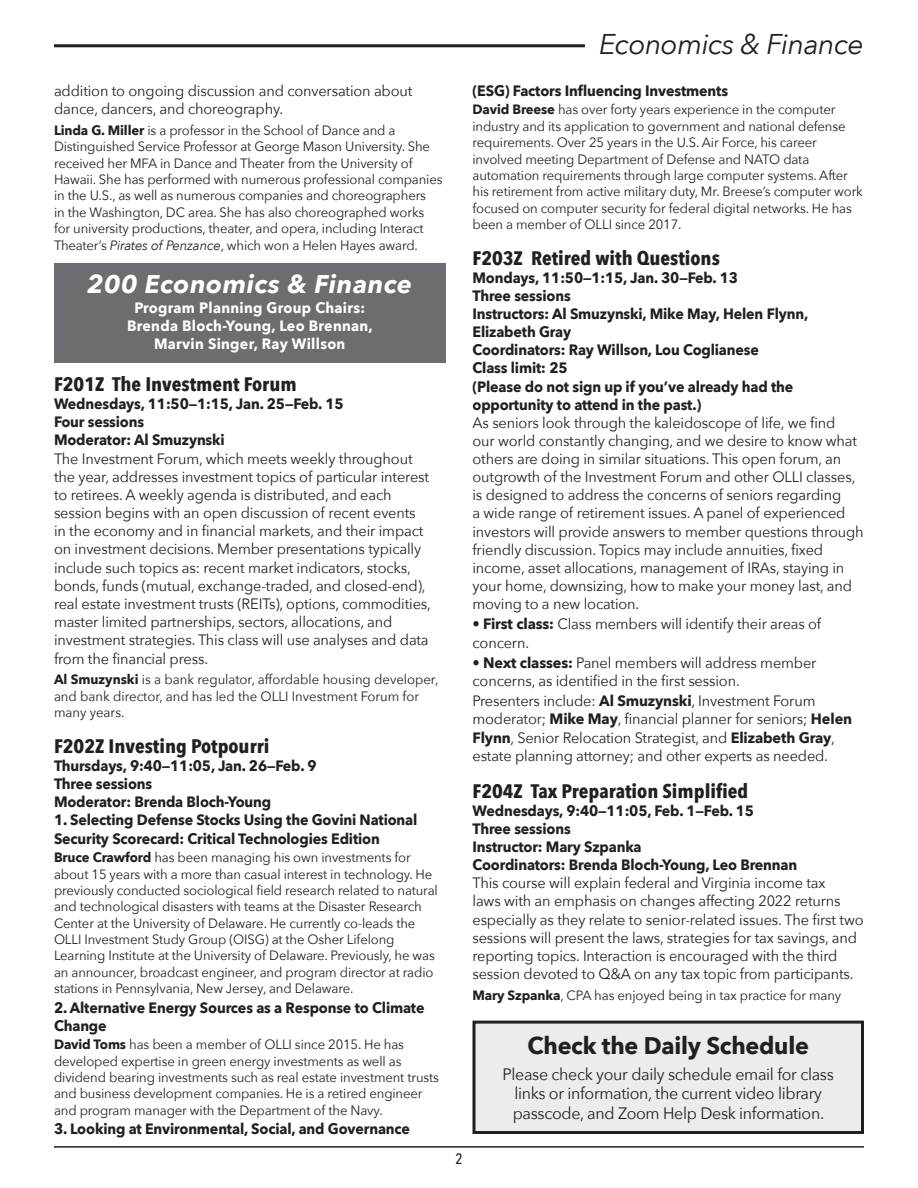
<style>
.page{position:relative;width:918px;height:1188px;background:#fff}
.page>*{position:absolute;margin:0;border:0;box-sizing:border-box;transform-origin:0 0}
.t1{font:italic 28.5px "Avenir Next";letter-spacing:-.02em;color:#231f20}
.t2{font:italic 700 25.5px "Avenir Next";letter-spacing:.02em;color:#fff}
.t3{font:700 24px "Avenir Next";letter-spacing:-.01em;color:#231f20}
.t4{font:700 19.5px "Avenir Next Condensed";color:#231f20;scale:1.05 1}
.t5{font:16.5px/19.5px "Avenir Next";letter-spacing:-.02em;color:#231f20;text-align:center}
.t6{font:15px/18.1px "Avenir Next";letter-spacing:-.01em;color:#231f20}
.t7{font:700 15px/18.1px "Avenir Next";letter-spacing:-.01em;color:#231f20;scale:.95 1}
.t8{font:700 15px/18.1px "Avenir Next";letter-spacing:.02em;color:#fff;text-align:center;scale:.95 1}
.t9{font:500 15px "Avenir Next Condensed";color:#231f20}
.t10{font:13.5px/16.4px "Avenir Next";letter-spacing:-.01em;color:#231f20}
.s1{font-weight:700}
.s2{font-style:italic}
</style>
<div class="page">
<hr style="left:54px;top:44px;width:810px;height:3px;background:#231f20">
<hr style="left:54px;top:1146px;width:810px;height:2px;background:#231f20">
<div style="left:585px;top:42px;width:306px;height:9px;background:#fff"></div>
<div style="left:54px;top:263px;width:392px;height:100px;background:#6c6d70"></div>
<div style="left:474px;top:1022px;width:388px;height:110px;background:#ececee"></div>
<div style="left:472px;top:1021px;width:392px;height:113px;border:3px solid #231f20"></div>
<p class="t6" style="left:54px;top:81px;width:360px">addition to ongoing discussion and conversation about dance, dancers, and choreography.</p>
<p class="t10" style="left:54px;top:121px;width:390px"><span class="s1">Linda G. Miller</span> is a professor in the School of Dance and a Distinguished Service Professor at George Mason University. She received her MFA in Dance and Theater from the University of Hawaii. She has performed with numerous professional companies in the U.S., as well as numerous companies and choreographers<br>in the Washington, DC area. She has also choreographed works for university productions, theater, and opera, including Interact Theater’s <span class="s2">Pirates of Penzance</span>, which won a Helen Hayes award.</p>
<h2 class="t2" style="left:87px;top:262px;width:327px">200 Economics &amp; Finance</h2>
<p class="t8" style="left:127px;top:299px;width:260px">Program Planning Group Chairs:<br>Brenda Bloch-Young, Leo Brennan,<br>Marvin Singer, Ray Willson</p>
<h3 class="t4" style="left:54px;top:372px;width:233px">F201Z The Investment Forum</h3>
<p class="t7" style="left:54px;top:394px;width:306px">Wednesdays, 11:50—1:15, Jan. 25—Feb. 15<br>Four sessions<br>Moderator: Al Smuzynski</p>
<p class="t6" style="left:54px;top:449px;width:379px">The Investment Forum, which meets weekly throughout the year, addresses investment topics of particular interest to retirees. A weekly agenda is distributed, and each session begins with an open discussion of recent events in the economy and in financial markets, and their impact on investment decisions. Member presentations typically include such topics as: recent market indicators, stocks, bonds, funds (mutual, exchange-traded, and closed-end), real estate investment trusts (REITs), options, commodities, master limited partnerships, sectors, allocations, and investment strategies. This class will use analyses and data from the financial press.</p>
<p class="t10" style="left:54px;top:671px;width:386px"><span class="s1">Al Smuzynski</span> is a bank regulator, affordable housing developer, and bank director, and has led the OLLI Investment Forum for many years.</p>
<h3 class="t4" style="left:54px;top:734px;width:207px">F202Z Investing Potpourri</h3>
<p class="t7" style="left:54px;top:756px;width:278px">Thursdays, 9:40—11:05, Jan. 26—Feb. 9<br>Three sessions<br>Moderator: Brenda Bloch-Young</p>
<p class="t7" style="left:54px;top:811px;width:384px">1. Selecting Defense Stocks Using the Govini National<br>Security Scorecard: Critical Technologies Edition</p>
<p class="t10" style="left:54px;top:849px;width:385px"><span class="s1">Bruce Crawford</span> has been managing his own investments for about 15 years with a more than casual interest in technology. He previously conducted sociological field research related to natural and technological disasters with teams at the Disaster Research Center at the University of Delaware. He currently co-leads the OLLI Investment Study Group (OISG) at the Osher Lifelong Learning Institute at the University of Delaware. Previously, he was an announcer, broadcast engineer, and program director at radio stations in Pennsylvania, New Jersey, and Delaware.</p>
<p class="t7" style="left:54px;top:998px;width:392px">2. Alternative Energy Sources as a Response to Climate<br>Change</p>
<p class="t10" style="left:54px;top:1036px;width:387px"><span class="s1">David Toms</span> has been a member of OLLI since 2015. He has developed expertise in green energy investments as well as dividend bearing investments such as real estate investment trusts and business development companies. He is a retired engineer and program manager with the Department of the Navy.</p>
<p class="t7" style="left:54px;top:1119px;width:376px">3. Looking at Environmental, Social, and Governance</p>
<h1 class="t1" style="left:599px;top:20px;width:266px">Economics &amp; Finance</h1>
<p class="t7" style="left:472px;top:81px;width:271px">(ESG) Factors Influencing Investments</p>
<p class="t10" style="left:472px;top:101px;width:392px"><span class="s1">David Breese</span> has over forty years experience in the computer industry and its application to government and national defense requirements. Over 25 years in the U.S. Air Force, his career involved meeting Department of Defense and NATO data automation requirements through large computer systems. After his retirement from active military duty, Mr. Breese’s computer work focused on computer security for federal digital networks. He has been a member of OLLI since 2017.</p>
<h3 class="t4" style="left:472px;top:246px;width:237px">F203Z Retired with Questions</h3>
<p class="t7" style="left:472px;top:268px;width:355px">Mondays, 11:50—1:15, Jan. 30—Feb. 13<br>Three sessions<br>Instructors: Al Smuzynski, Mike May, Helen Flynn,<br>Elizabeth Gray<br>Coordinators: Ray Willson, Lou Coglianese<br>Class limit: 25<br>(Please do not sign up if you’ve already had the opportunity to attend in the past.)</p>
<p class="t6" style="left:472px;top:413px;width:393px">As seniors look through the kaleidoscope of life, we find<br>our world constantly changing, and we desire to know what others are doing in similar situations. This open forum, an outgrowth of the Investment Forum and other OLLI classes, is designed to address the concerns of seniors regarding<br>a wide range of retirement issues. A panel of experienced investors will provide answers to member questions through friendly discussion. Topics may include annuities, fixed income, asset allocations, management of IRAs, staying in your home, downsizing, how to make your money last, and moving to a new location.</p>
<p class="t6" style="left:472px;top:615px;width:350px">• <span class="s1">First class:</span> Class members will identify their areas of concern.</p>
<p class="t6" style="left:472px;top:653px;width:345px">• <span class="s1">Next classes:</span> Panel members will address member concerns, as identified in the first session.</p>
<p class="t6" style="left:472px;top:691px;width:381px">Presenters include: <span class="s1">Al Smuzynski</span>, Investment Forum moderator; <span class="s1">Mike May</span>, financial planner for seniors; <span class="s1">Helen Flynn</span>, Senior Relocation Strategist, and <span class="s1">Elizabeth Gray</span>, estate planning attorney; and other experts as needed.</p>
<h3 class="t4" style="left:473px;top:779px;width:264px">F204Z Tax Preparation Simplified</h3>
<p class="t7" style="left:473px;top:801px;width:343px">Wednesdays, 9:40—11:05, Feb. 1—Feb. 15<br>Three sessions<br>Instructor: Mary Szpanka<br>Coordinators: Brenda Bloch-Young, Leo Brennan</p>
<p class="t6" style="left:473px;top:873px;width:393px">This course will explain federal and Virginia income tax<br>laws with an emphasis on changes affecting 2022 returns especially as they relate to senior-related issues. The first two sessions will present the laws, strategies for tax savings, and reporting topics. Interaction is encouraged with the third session devoted to Q&amp;A on any tax topic from participants.</p>
<p class="t10" style="left:473px;top:986px;width:370px"><span class="s1">Mary Szpanka</span>, CPA has enjoyed being in tax practice for many</p>
<h3 class="t3" style="left:528px;top:1025px;width:283px">Check the Daily Schedule</h3>
<p class="t5" style="left:503px;top:1063px;width:333px">Please check your daily schedule email for class links or information, the current video library passcode, and Zoom Help Desk information.</p>
<p class="t9" style="left:455px;top:1150px;width:9px">2</p>
</div>
